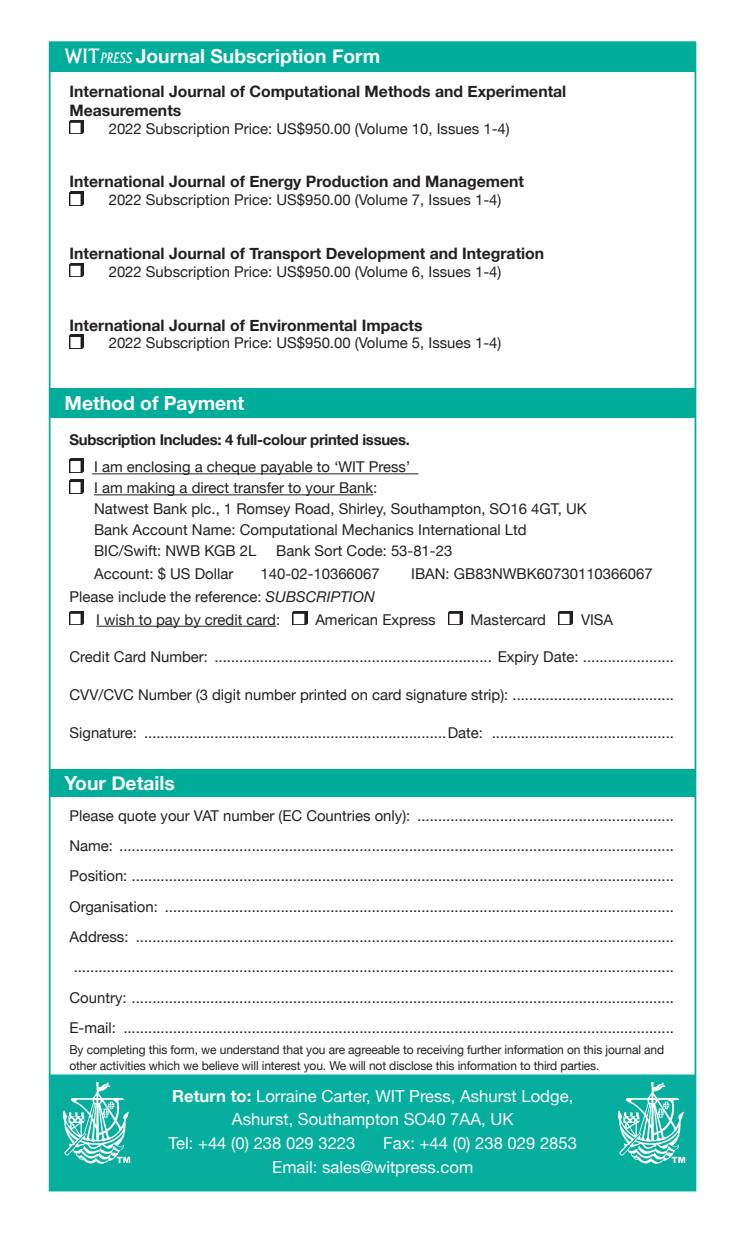
<style>
.page{position:relative;width:745px;height:1241px;background:#fff}
.page>*{position:absolute;margin:0;border:0;box-sizing:border-box;transform-origin:0 0}
.order_form{font:700 19.25px "Helvetica Neue";color:#fff}
.t1{font:16.62px/24px "Helvetica Neue";color:#fff}
.order_form-2{font:700 15.75px/18.9px "Helvetica Neue";color:#231f20}
.order_form-3{font:14.88px/21px "Helvetica Neue";color:#231f20}
.order_form-4{font:700 14.88px "Helvetica Neue";letter-spacing:-.02em;color:#231f20}
.order_form-5{font:12.25px/15.8px "Helvetica Neue";letter-spacing:-.01em;color:#231f20}
.s1{font-family:"Albertus";font-weight:400}
.s2{font-family:"Albertus";font-weight:400;font-style:italic;font-size:14px}
.s3{font-style:italic}
.s4{font-weight:700}
</style>
<div class="page">
<div style="left:49px;top:41px;width:646px;height:1150px;background:#fff;border:2px solid #00ad9b"></div>
<div style="left:50px;top:42px;width:644px;height:30px;background:#00ad9b"></div>
<div style="left:50px;top:388px;width:644px;height:30px;background:#00ad9b"></div>
<div style="left:50px;top:769px;width:644px;height:27px;background:#00ad9b"></div>
<div style="left:51px;top:1074px;width:643px;height:116px;background:#00ad9b"></div>
<div style="left:50px;top:1074px;width:644px;height:116px;border:1px solid #00b6a7"></div>
<img style="left:69px;top:120px;width:15px;height:14px">
<img style="left:69px;top:192px;width:15px;height:13px">
<img style="left:69px;top:263px;width:15px;height:14px">
<img style="left:69px;top:335px;width:15px;height:13px">
<hr style="left:92px;top:473px;width:326px;height:1px;background:#231f20">
<hr style="left:94px;top:494px;width:279px;height:1px;background:#231f20">
<hr style="left:96px;top:625px;width:180px;height:1px;background:#231f20">
<img style="left:69px;top:458px;width:15px;height:14px">
<img style="left:69px;top:479px;width:15px;height:14px">
<img style="left:69px;top:611px;width:15px;height:13px">
<img style="left:292px;top:611px;width:15px;height:13px">
<img style="left:448px;top:611px;width:14px;height:13px">
<img style="left:558px;top:611px;width:14px;height:13px">
<img style="left:62px;top:1082px;width:69px;height:82px">
<img style="left:617px;top:1082px;width:68px;height:82px">
<p class="order_form" style="left:64px;top:45px;width:317px"><span class="s1">WIT</span><span class="s2">PRESS</span> Journal Subscription Form</p>
<p class="order_form-2" style="left:69px;top:82px;width:498px">International Journal of Computational Methods and Experimental<br>Measurements</p>
<p class="order_form-3" style="left:109px;top:118px;width:402px">2022 Subscription Price: US$950.00 (Volume 10, Issues 1-4)</p>
<p class="order_form-2" style="left:69px;top:172px;width:455px">International Journal of Energy Production and Management</p>
<p class="order_form-3" style="left:109px;top:189px;width:394px">2022 Subscription Price: US$950.00 (Volume 7, Issues 1-4)</p>
<p class="order_form-2" style="left:69px;top:243px;width:476px">International Journal of Transport Development and Integration</p>
<p class="order_form-3" style="left:109px;top:261px;width:394px">2022 Subscription Price: US$950.00 (Volume 6, Issues 1-4)</p>
<p class="order_form-2" style="left:69px;top:315px;width:354px">International Journal of Environmental Impacts</p>
<p class="order_form-3" style="left:109px;top:332px;width:394px">2022 Subscription Price: US$950.00 (Volume 5, Issues 1-4)</p>
<p class="order_form" style="left:64px;top:391px;width:181px">Method of Payment</p>
<p class="order_form-4" style="left:69px;top:430px;width:342px">Subscription Includes: 4 full-colour printed issues.</p>
<p class="order_form-3" style="left:94px;top:456px;width:494px">I am enclosing a cheque payable to ‘WIT Press’<br>I am making a direct transfer to your Bank:<br>Natwest Bank plc., 1 Romsey Road, Shirley, Southampton, SO16 4GT, UK</p>
<p class="order_form-3" style="left:94px;top:519px;width:434px">Bank Account Name: Computational Mechanics International Ltd</p>
<p class="order_form-3" style="left:94px;top:540px;width:164px">BIC/Swift: NWB KGB 2L</p>
<p class="order_form-3" style="left:276px;top:540px;width:177px">Bank Sort Code: 53-81-23</p>
<p class="order_form-3" style="left:94px;top:563px;width:141px">Account: $ US Dollar</p>
<p class="order_form-3" style="left:260px;top:563px;width:121px">140-02-10366067</p>
<p class="order_form-3" style="left:411px;top:563px;width:243px">IBAN: GB83NWBK60730110366067</p>
<p class="order_form-3" style="left:69px;top:586px;width:306px">Please include the reference: <span class="s3">SUBSCRIPTION</span></p>
<p class="order_form-3" style="left:96px;top:608px;width:185px">I wish to pay by credit card:</p>
<p class="order_form-3" style="left:315px;top:608px;width:122px">American Express</p>
<p class="order_form-3" style="left:470px;top:608px;width:77px">Mastercard</p>
<p class="order_form-3" style="left:580px;top:608px;width:34px">VISA</p>
<p class="order_form-3" style="left:69px;top:646px;width:605px">Credit Card Number: ................................................................... Expiry Date: ......................</p>
<p class="order_form-3" style="left:69px;top:684px;width:605px">CVV/CVC Number (3 digit number printed on card signature strip): .......................................</p>
<p class="order_form-3" style="left:69px;top:721px;width:605px">Signature: .........................................................................Date: ............................................</p>
<p class="order_form" style="left:64px;top:771px;width:112px">Your Details</p>
<p class="order_form-3" style="left:69px;top:804px;width:605px">Please quote your VAT number (EC Countries only): ..............................................................</p>
<p class="order_form-3" style="left:69px;top:834px;width:605px">Name: ......................................................................................................................................</p>
<p class="order_form-3" style="left:69px;top:865px;width:605px">Position: ...................................................................................................................................</p>
<p class="order_form-3" style="left:69px;top:895px;width:605px">Organisation: ...........................................................................................................................</p>
<p class="order_form-3" style="left:69px;top:925px;width:605px">Address: ..................................................................................................................................</p>
<p class="order_form-3" style="left:74px;top:956px;width:601px">.................................................................................................................................................</p>
<p class="order_form-3" style="left:69px;top:986px;width:605px">Country: ...................................................................................................................................</p>
<p class="order_form-3" style="left:69px;top:1016px;width:605px">E-mail: .....................................................................................................................................</p>
<p class="order_form-5" style="left:69px;top:1041px;width:595px">By completing this form, we understand that you are agreeable to receiving further information on this journal and other activities which we believe will interest you. We will not disclose this information to third parties.</p>
<p class="t1" style="left:172px;top:1083px;width:402px"><span class="s4">Return to:</span> Lorraine Carter, WIT Press, Ashurst Lodge,</p>
<p class="t1" style="left:232px;top:1107px;width:283px">Ashurst, Southampton SO40 7AA, UK</p>
<p class="t1" style="left:168px;top:1131px;width:188px">Tel: +44 (0) 238 029 3223</p>
<p class="t1" style="left:272px;top:1131px;width:306px;text-indent:111px">Fax: +44 (0) 238 029 2853<br>Email: sales@witpress.com</p>
</div>
